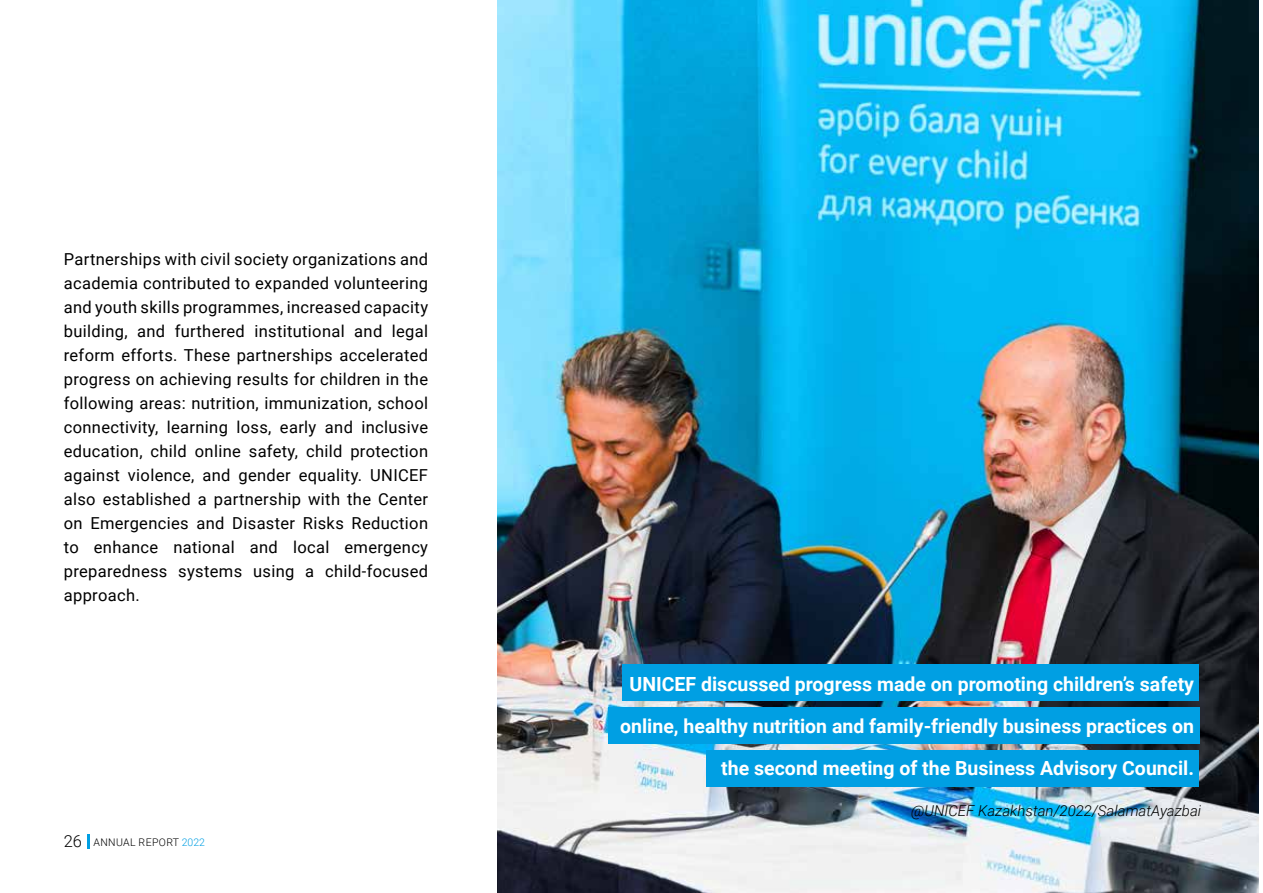
<style>
.page{position:relative;width:1263px;height:893px;background:#fff}
.page>*{position:absolute;margin:0;border:0;box-sizing:border-box;transform-origin:0 0}
.t1{font:700 19.5px/42px "Roboto";color:#fff;text-align:right}
.t2{font:16.5px/24px "Roboto";letter-spacing:.02em;color:#000;text-align:justify}
.t3{font:italic 300 15px "Roboto";color:#000}
.t4{font:300 10.5px "Roboto";letter-spacing:.035em;color:#000}
.s1{font-size:16.5px}
.s2{color:#009fe3}
</style>
<div class="page">
<svg style="left:87px;top:834px;width:2px;height:15px"></svg>
<img style="left:497px;top:0;width:762px;height:893px">
<div style="left:622px;top:664px;width:577px;height:37px;background:#009fe3"></div>
<div style="left:608px;top:707px;width:591px;height:37px;background:#009fe3"></div>
<div style="left:707px;top:750px;width:492px;height:37px;background:#009fe3"></div>
<p class="t2" style="left:64px;top:246px;width:366px">Partnerships with civil society organizations and academia contributed to expanded volunteering and youth skills programmes, increased capacity building, and furthered institutional and legal reform efforts. These partnerships accelerated progress on achieving results for children in the following areas: nutrition, immunization, school connectivity, learning loss, early and inclusive education, child online safety, child protection against violence, and gender equality. UNICEF also established a partnership with the Center on Emergencies and Disaster Risks Reduction to enhance national and local emergency preparedness systems using a child-focused approach.</p>
<p class="t4" style="left:64px;top:834px;width:143px"><span class="s1">26</span> ANNUAL REPORT <span class="s2">2022</span></p>
<p class="t1" style="left:620px;top:662px;width:575px">UNICEF discussed progress made on promoting children’s safety online, healthy nutrition and family-friendly business practices on the second meeting of the Business Advisory Council.</p>
<p class="t3" style="left:911px;top:800px;width:292px">@UNICEF Kazakhstan/2022/SalamatAyazbai</p>
</div>
